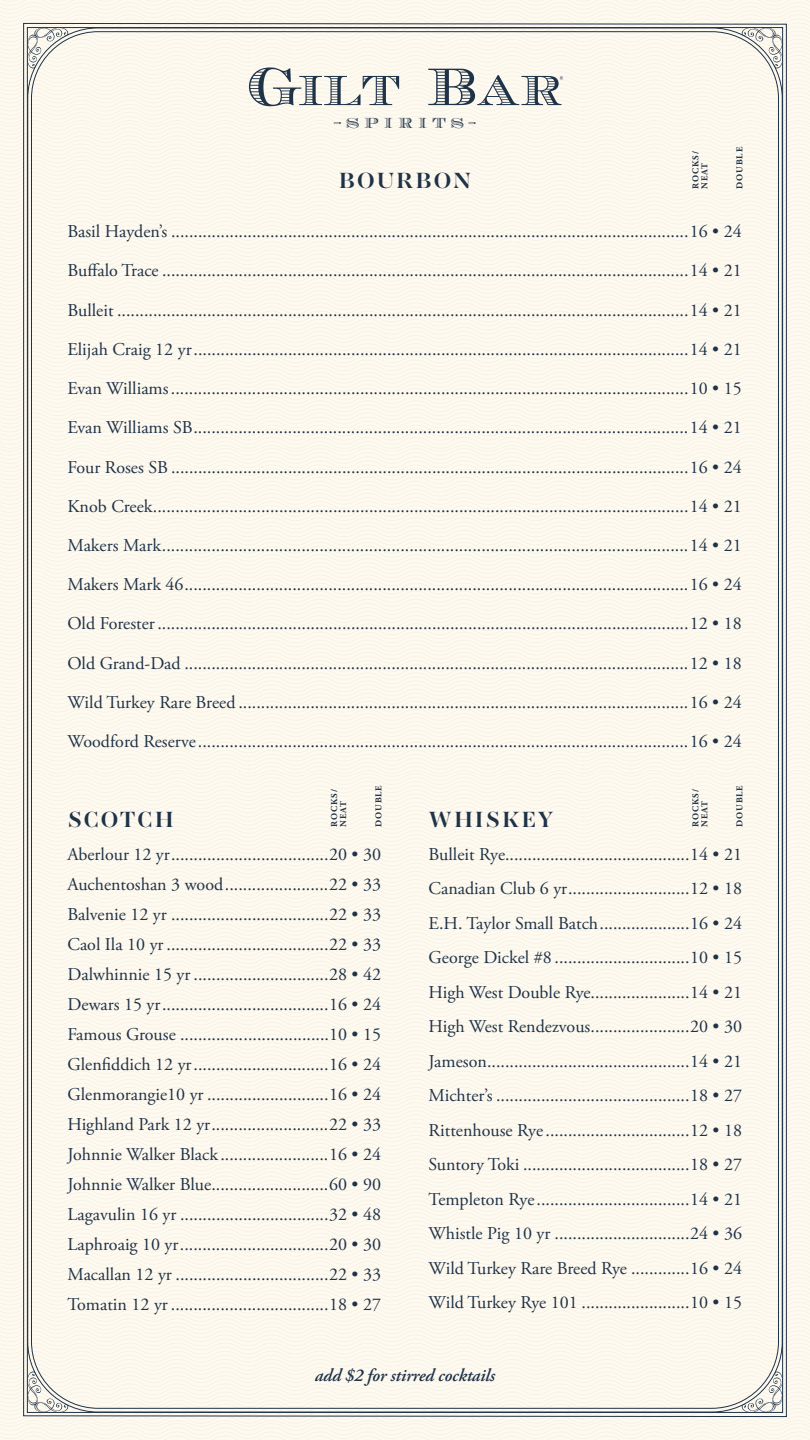
<style>
.page{position:relative;width:810px;height:1440px;background:#fff}
.page>*{position:absolute;margin:0;border:0;box-sizing:border-box;transform-origin:0 0}
.t1{font:700 22.5px "AW Conqueror Std Didot";letter-spacing:.1em;color:#1e3248}
.t2{font:18px/30px "Adobe Garamond Pro";color:#1e3248;text-align:justify}
.t3{font:italic 600 18px "Adobe Garamond Pro";letter-spacing:-.01em;color:#1e3248}
.t4{font:15px "Currency";letter-spacing:.3em;color:#1e3248}
.t5{font:700 9px/9px "Adobe Garamond Pro";letter-spacing:.1em;color:#1e3248}
</style>
<div class="page">
<div style="left:23px;top:23px;width:764px;height:1394px;background:#fffaef"></div>
<svg style="left:249px;top:67px;width:150px;height:39px"></svg>
<svg style="left:428px;top:69px;width:135px;height:36px"></svg>
<p class="t4" style="left:334px;top:115px;width:144px">-SPIRITS-</p>
<p class="t5" style="left:735px;top:189px;width:43px;rotate:-90deg">DOUBLE</p>
<p class="t5" style="left:691px;top:189px;width:39px;rotate:-90deg">ROCKS/<br>NEAT</p>
<p class="t1" style="left:339px;top:170px;width:133px">BOURBON</p>
<p class="t2" style="left:68px;top:213px;width:676px;line-height:39.2px">Basil Hayden’s ...................................................................................................................16 • 24<br>Buffalo Trace .....................................................................................................................14 • 21<br>Bulleit ...............................................................................................................................14 • 21<br>Elijah Craig 12 yr..............................................................................................................14 • 21<br>Evan Williams...................................................................................................................10 • 15<br>Evan Williams SB..............................................................................................................14 • 21<br>Four Roses SB ...................................................................................................................16 • 24<br>Knob Creek.......................................................................................................................14 • 21<br>Makers Mark.....................................................................................................................14 • 21<br>Makers Mark 46................................................................................................................16 • 24<br>Old Forester......................................................................................................................12 • 18<br>Old Grand-Dad ................................................................................................................12 • 18<br>Wild Turkey Rare Breed ....................................................................................................16 • 24<br>Woodford Reserve.............................................................................................................16 • 24</p>
<p class="t5" style="left:374px;top:827px;width:43px;rotate:-90deg">DOUBLE</p>
<p class="t5" style="left:735px;top:827px;width:43px;rotate:-90deg">DOUBLE</p>
<p class="t5" style="left:330px;top:827px;width:39px;rotate:-90deg">ROCKS/<br>NEAT</p>
<p class="t5" style="left:691px;top:827px;width:39px;rotate:-90deg">ROCKS/<br>NEAT</p>
<p class="t1" style="left:68px;top:808px;width:108px">SCOTCH</p>
<p class="t2" style="left:68px;top:840px;width:315px">Aberlour 12 yr...................................20 • 30<br>Auchentoshan 3 wood.......................22 • 33<br>Balvenie 12 yr ...................................22 • 33<br>Caol Ila 10 yr ....................................22 • 33<br>Dalwhinnie 15 yr ..............................28 • 42<br>Dewars 15 yr.....................................16 • 24<br>Famous Grouse .................................10 • 15<br>Glenfiddich 12 yr..............................16 • 24<br>Glenmorangie10 yr ...........................16 • 24<br>Highland Park 12 yr..........................22 • 33<br>Johnnie Walker Black ........................16 • 24<br>Johnnie Walker Blue..........................60 • 90<br>Lagavulin 16 yr .................................32 • 48<br>Laphroaig 10 yr.................................20 • 30<br>Macallan 12 yr ..................................22 • 33<br>Tomatin 12 yr ...................................18 • 27</p>
<p class="t1" style="left:429px;top:808px;width:126px">WHISKEY</p>
<p class="t2" style="left:429px;top:837px;width:315px;line-height:34.5px">Bulleit Rye.........................................14 • 21<br>Canadian Club 6 yr...........................12 • 18<br>E.H. Taylor Small Batch....................16 • 24<br>George Dickel #8 ..............................10 • 15<br>High West Double Rye......................14 • 21<br>High West Rendezvous......................20 • 30<br>Jameson.............................................14 • 21<br>Michter’s ...........................................18 • 27<br>Rittenhouse Rye................................12 • 18<br>Suntory Toki .....................................18 • 27<br>Templeton Rye..................................14 • 21<br>Whistle Pig 10 yr ..............................24 • 36<br>Wild Turkey Rare Breed Rye .............16 • 24<br>Wild Turkey Rye 101 ........................10 • 15</p>
<p class="t3" style="left:315px;top:1365px;width:182px">add $2 for stirred cocktails</p>
</div>
